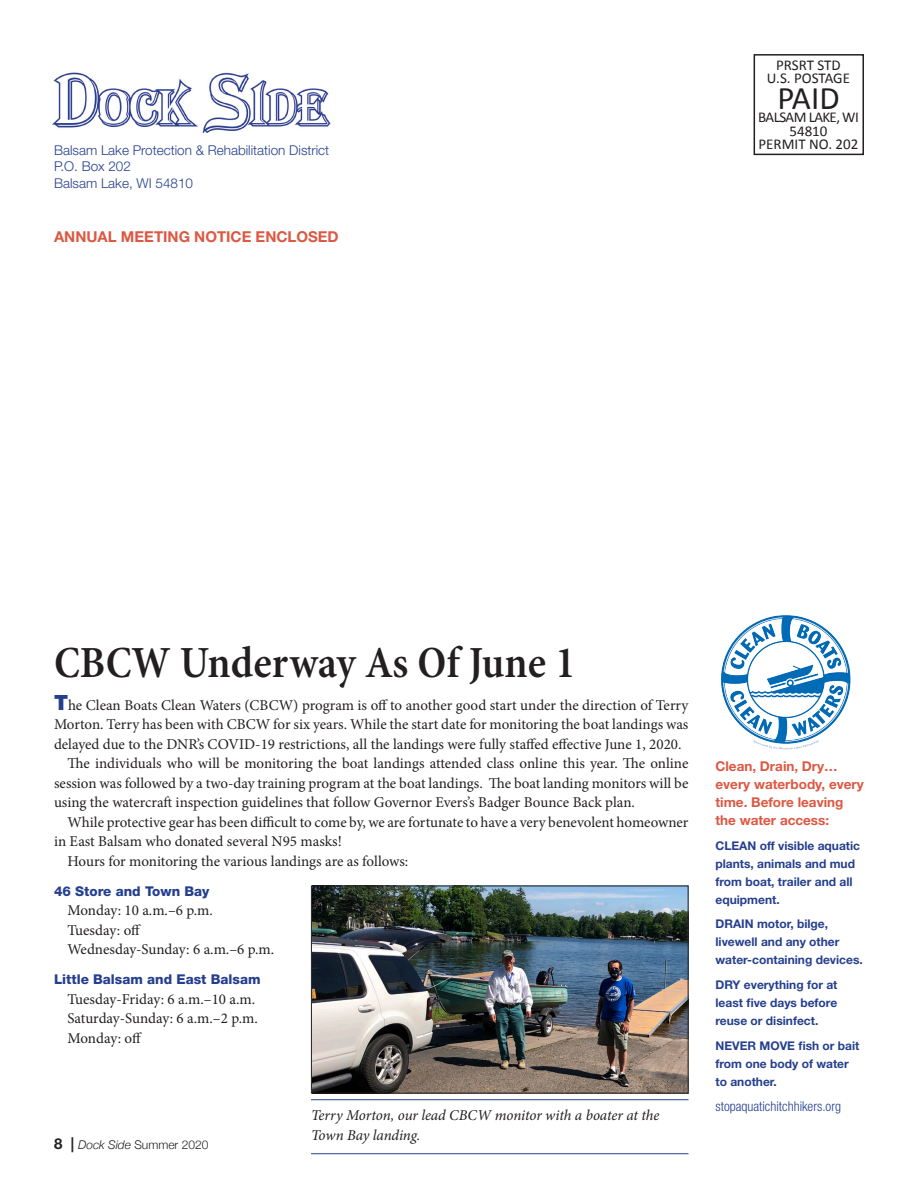
<style>
.page{position:relative;width:918px;height:1188px;background:#fff}
.page>*{position:absolute;margin:0;border:0;box-sizing:border-box;transform-origin:0 0}
.big_head{font:600 condensed 45px "Minion Pro";color:#231f20}
.t1{font:33px "Calibri";color:#231f20}
.text{font:15px/19.5px "Minion Pro";letter-spacing:-.005em;color:#231f20;text-align:justify}
.text_dropcap{font:15px/19.5px "Minion Pro";color:#231f20;text-align:justify}
.t2{font:italic 15px/19.5px "Minion Pro";letter-spacing:-.01em;color:#231f20}
.t3{font:15px/13.5px "Calibri";color:#231f20;text-align:center}
.text_dropcap-2{font:700 15px "Helvetica Neue LT Std";color:#dc5842}
.Subhead{font:300 13.5px "Helvetica Neue LT Std";color:#253f8e}
.text_dropcap-3{font:700 13.5px/18px "Helvetica Neue LT Std";color:#dc5842}
.Subhead-2{font:800 13.5px "Helvetica Neue LT Std";color:#253f8e}
.text_dropcap-4{font:300 condensed 13.5px "Helvetica Neue LT Std";color:#253f8e}
.text_dropcap-5{font:700 12px/18px "Helvetica Neue LT Std";color:#253f8e}
.t4{font:300 12px "Helvetica Neue";color:#231f20}
.s1{font-family:"Helvetica Neue LT Std";font-weight:900;font-size:21px;color:#253f8e}
.s2{font-family:"Helvetica Neue LT Std";font-weight:700;font-size:15px}
.s3{font-style:italic}
</style>
<div class="page">
<img style="left:52px;top:72px;width:279px;height:61px">
<div style="left:754px;top:54px;width:110px;height:101px;border:2px solid #231f20"></div>
<img style="left:721px;top:615px;width:130px;height:135px">
<img style="left:313px;top:888px;width:373px;height:204px">
<div style="left:311px;top:886px;width:377px;height:208px;border:1px solid #231f20"></div>
<hr style="left:311px;top:1099px;width:377px;height:1px;background:#253f8e">
<hr style="left:311px;top:1153px;width:377px;height:1px;background:#253f8e">
<p class="Subhead" style="left:54px;top:142px;width:277px">Balsam Lake Protection &amp; Rehabilitation District</p>
<p class="Subhead" style="left:54px;top:158px;width:78px">P.O. Box 202</p>
<p class="Subhead" style="left:54px;top:175px;width:141px">Balsam Lake, WI 54810</p>
<p class="text_dropcap-2" style="left:54px;top:228px;width:286px">ANNUAL MEETING NOTICE ENCLOSED</p>
<p class="t3" style="left:767px;top:58px;width:85px">PRSRT STD<br>U.S. POSTAGE</p>
<p class="t1" style="left:777px;top:77px;width:64px">PAID</p>
<p class="t3" style="left:758px;top:111px;width:102px">BALSAM LAKE, WI<br>54810<br>PERMIT NO. 202</p>
<p class="big_head" style="left:54px;top:632px;width:523px">CBCW Underway As Of June 1</p>
<p class="text_dropcap" style="left:54px;top:695px;width:636px"><span class="s1">T</span>he Clean Boats Clean Waters (CBCW) program is off to another good start under the direction of Terry Morton. Terry has been with CBCW for six years. While the start date for monitoring the boat landings was delayed due to the DNR’s COVID-19 restrictions, all the landings were fully staffed effective June 1, 2020.</p>
<p class="text" style="left:54px;top:754px;width:636px;text-indent:14px">The individuals who will be monitoring the boat landings attended class online this year. The online session was followed by a two-day training program at the boat landings. The boat landing monitors will be using the watercraft inspection guidelines that follow Governor Evers’s Badger Bounce Back plan.</p>
<p class="text" style="left:54px;top:812px;width:636px;text-indent:14px">While protective gear has been difficult to come by, we are fortunate to have a very benevolent homeowner in East Balsam who donated several N95 masks!</p>
<p class="text" style="left:68px;top:851px;width:342px">Hours for monitoring the various landings are as follows:</p>
<p class="Subhead-2" style="left:54px;top:883px;width:157px">46 Store and Town Bay</p>
<p class="text" style="left:68px;top:901px;width:147px">Monday: 10 a.m.–6 p.m.</p>
<p class="text" style="left:68px;top:920px;width:75px">Tuesday: off</p>
<p class="text" style="left:68px;top:940px;width:208px">Wednesday-Sunday: 6 a.m.–6 p.m.</p>
<p class="Subhead-2" style="left:54px;top:971px;width:208px">Little Balsam and East Balsam</p>
<p class="text" style="left:68px;top:989px;width:189px">Tuesday-Friday: 6 a.m.–10 a.m.</p>
<p class="text" style="left:68px;top:1009px;width:192px">Saturday-Sunday: 6 a.m.–2 p.m.</p>
<p class="text" style="left:68px;top:1028px;width:76px">Monday: off</p>
<p class="t4" style="left:54px;top:1135px;width:156px"><span class="s2">8 |</span> <span class="s3">Dock Side</span> Summer 2020</p>
<p class="t2" style="left:311px;top:1106px;width:350px">Terry Morton, our lead CBCW monitor with a boater at the<br>Town Bay landing.</p>
<p class="text_dropcap-3" style="left:716px;top:757px;width:150px">Clean, Drain, Dry… every waterbody, every time. Before leaving the water access:</p>
<p class="text_dropcap-5" style="left:716px;top:836px;width:146px">CLEAN off visible aquatic plants, animals and mud from boat, trailer and all equipment.</p>
<p class="text_dropcap-5" style="left:716px;top:915px;width:149px">DRAIN motor, bilge, livewell and any other water-containing devices.</p>
<p class="text_dropcap-5" style="left:716px;top:975px;width:124px;text-align:justify">DRY everything for at least five days before reuse or disinfect.</p>
<p class="text_dropcap-5" style="left:716px;top:1036px;width:145px">NEVER MOVE fish or bait from one body of water to another.</p>
<p class="text_dropcap-4" style="left:716px;top:1098px;width:127px">stopaquatichitchhikers.org</p>
</div>
